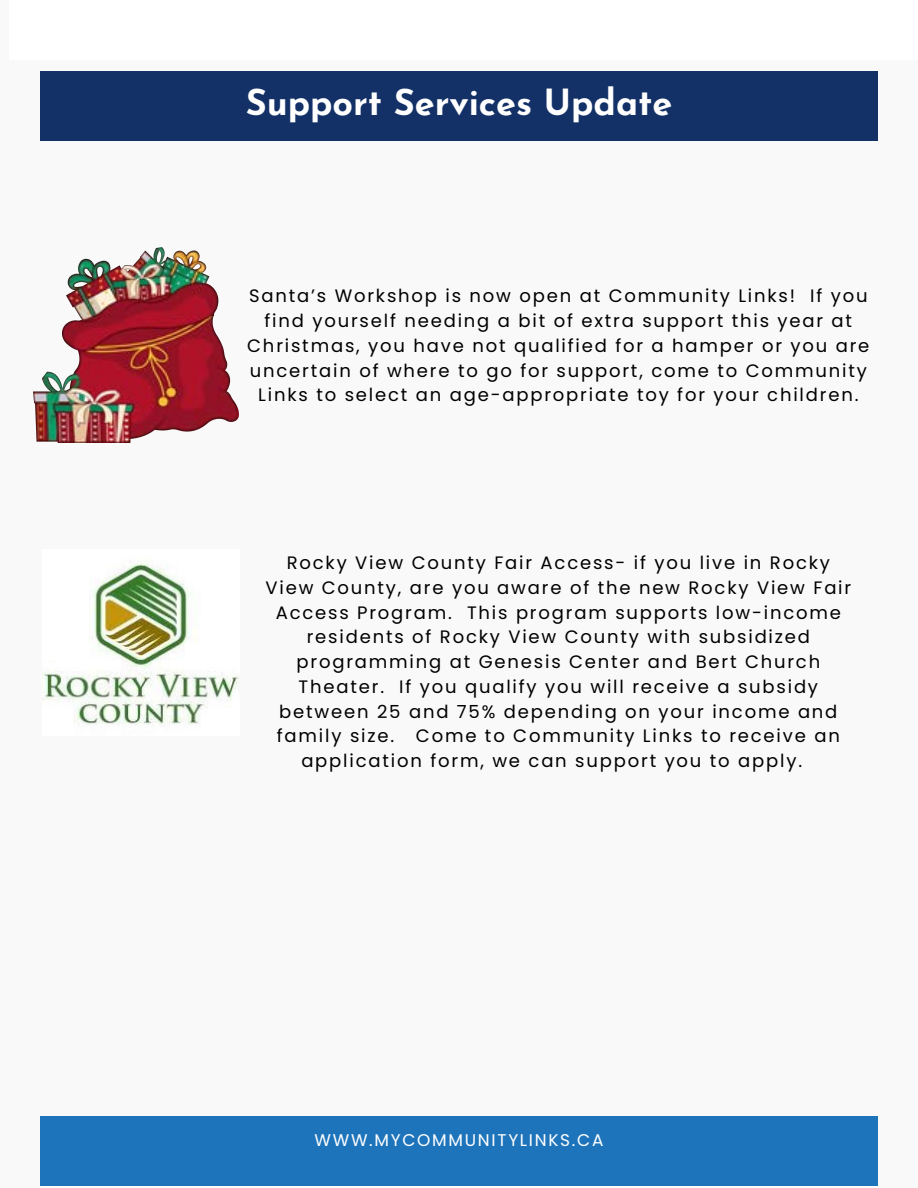
<style>
.page{position:relative;width:918px;height:1188px;background:#f9f9f9}
.page>*{position:absolute;margin:0;border:0;box-sizing:border-box;transform-origin:0 0}
.t1{font:700 36px "Josefin Sans";color:#fff}
.t2{font:18px/24.8px "Poppins";letter-spacing:.1em;color:#000;text-align:center}
.t3{font:16.95px "Poppins";letter-spacing:.1em;color:#fff}
</style>
<div class="page">
<div style="left:40px;top:1117px;width:838px;height:69px;background:#1e74bb"></div>
<div style="left:40px;top:71px;width:838px;height:69px;background:#133166"></div>
<img style="left:34px;top:248px;width:205px;height:194px">
<img style="left:42px;top:564px;width:197px;height:160px">
<p class="t1" style="left:246px;top:88px;width:428px">Support Services Update</p>
<p class="t2" style="left:247px;top:284px;width:624px">Santa’s Workshop is now open at Community Links! If you find yourself needing a bit of extra support this year at Christmas, you have not qualified for a hamper or you are uncertain of where to go for support, come to Community Links to select an age-appropriate toy for your children.</p>
<p class="t2" style="left:287px;top:550px;width:545px">Rocky View County Fair Access- if you live in Rocky</p>
<p class="t2" style="left:265px;top:575px;width:587px">View County, are you aware of the new Rocky View Fair</p>
<p class="t2" style="left:276px;top:600px;width:567px">Access Program. This program supports low-income</p>
<p class="t2" style="left:307px;top:625px;width:505px">residents of Rocky View County with subsidized</p>
<p class="t2" style="left:297px;top:649px;width:525px">programming at Genesis Center and Bert Church</p>
<p class="t2" style="left:299px;top:674px;width:521px">Theater. If you qualify you will receive a subsidy</p>
<p class="t2" style="left:279px;top:699px;width:560px">between 25 and 75% depending on your income and</p>
<p class="t2" style="left:277px;top:724px;width:564px">family size. Come to Community Links to receive an</p>
<p class="t2" style="left:301px;top:748px;width:502px">application form, we can support you to apply.</p>
<p class="t3" style="left:315px;top:1128px;width:290px">WWW.MYCOMMUNITYLINKS.CA</p>
</div>
